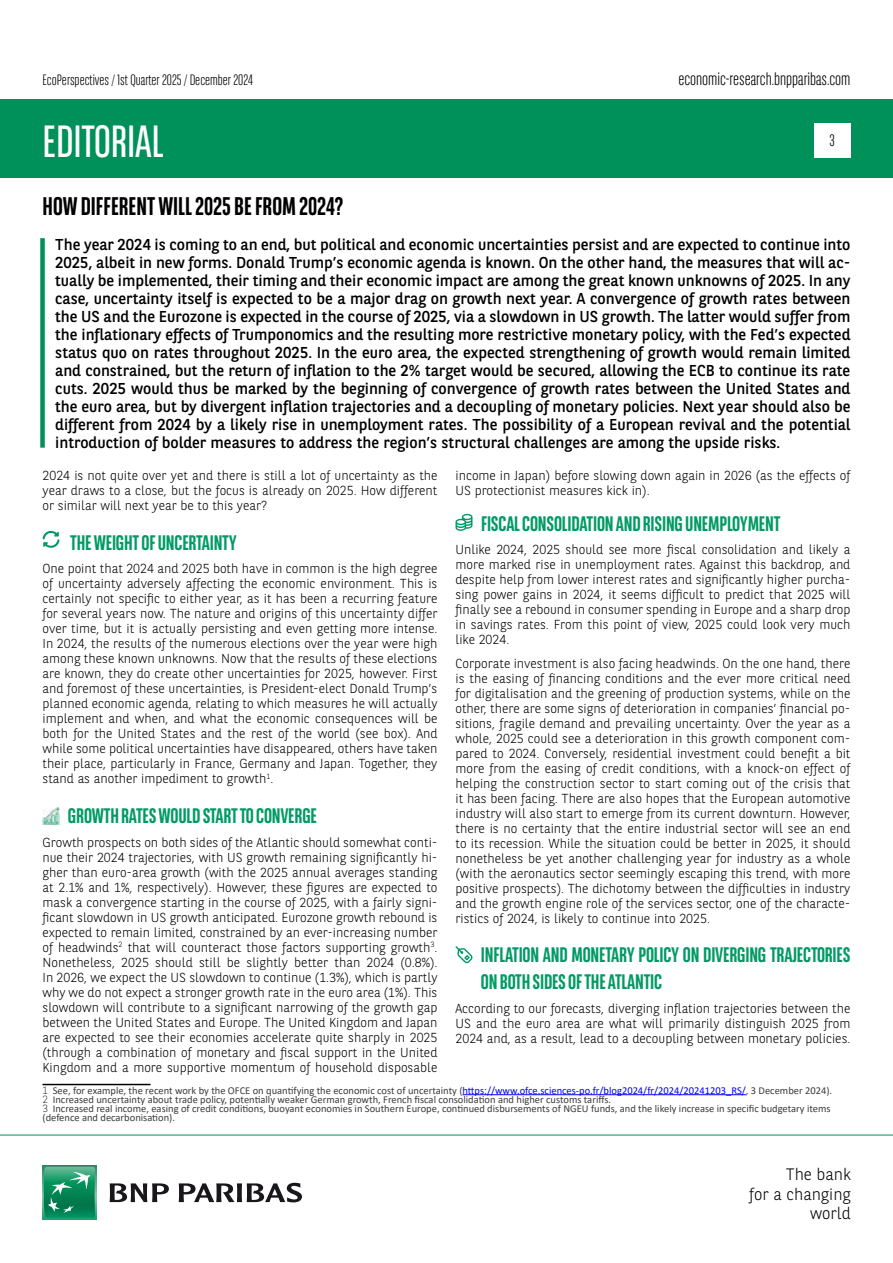
<style>
.page{position:relative;width:893px;height:1263px;background:#fff}
.page>*{position:absolute;margin:0;border:0;box-sizing:border-box;transform-origin:0 0}
.t1{font:45px "BNPP Sans Condensed";color:#fff}
.t2{font:700 25.5px "BNPP Sans Condensed";color:#000}
.t3{font:700 21px/27px "BNPP Sans Condensed";letter-spacing:-.01em;color:#009a64}
.t4{font:300 18px "BNPP Sans Condensed";color:#000}
.t5{font:300 16.5px/19.8px "BNPP Sans";color:#000;text-align:right}
.t6{font:300 16.5px "BNPP Sans Condensed";color:#000}
.t7{font:15.75px/18px "BNPP Sans";color:#000;text-align:justify}
.t8{font:300 15px "BNPP Sans Condensed";color:#000}
.t9{font:300 13.05px/15px "BNPP Sans";color:#000;text-align:justify}
.t10{font:10.5px/9px "Calibri";color:#3c3c3b}
.s1{font-family:"BNPP Sans";font-weight:300}
.s2{color:#00f}
</style>
<div class="page">
<div style="left:1px;top:99px;width:892px;height:78px;background:#00915b"></div>
<svg style="left:43px;top:1166px;width:53px;height:53px"></svg>
<svg style="left:44px;top:1167px;width:51px;height:51px;background:#26996e"></svg>
<svg style="left:110px;top:1183px;width:59px;height:19px"></svg>
<svg style="left:179px;top:1183px;width:123px;height:19px"></svg>
<hr style="left:0;top:1135px;width:893px;height:1px;background:#00915b">
<div style="left:814px;top:123px;width:36px;height:34px;background:#fff"></div>
<div style="left:40px;top:238px;width:5px;height:210px;background:#00915b"></div>
<hr style="left:43px;top:1084px;width:108px;height:1px;background:#000">
<hr style="left:462px;top:1094px;width:284px;height:1px;background:#00f">
<svg style="left:455px;top:946px;width:17px;height:17px"></svg>
<img style="left:42px;top:808px;width:17px;height:17px">
<svg style="left:455px;top:514px;width:17px;height:17px"></svg>
<svg style="left:43px;top:531px;width:16px;height:17px"></svg>
<p class="t8" style="left:43px;top:70px;width:212px">EcoPerspectives / 1st Quarter 2025 / December 2024</p>
<h3 class="t4" style="left:678px;top:67px;width:174px">economic-research.bnpparibas.com</h3>
<h1 class="t1" style="left:43px;top:113px;width:123px">EDITORIAL</h1>
<h2 class="t2" style="left:43px;top:191px;width:302px">HOW DIFFERENT WILL 2025 BE FROM 2024?</h2>
<p class="t6" style="left:829px;top:130px;width:7px">3</p>
<p class="t7" style="left:55px;top:235px;width:797px">The year 2024 is coming to an end, but political and economic uncertainties persist and are expected to continue into 2025, albeit in new forms. Donald Trump’s economic agenda is known. On the other hand, the measures that will ac&shy;tually be implemented, their timing and their economic impact are among the great known unknowns of 2025. In any case, uncertainty itself is expected to be a major drag on growth next year. A convergence of growth rates between the US and the Eurozone is expected in the course of 2025, via a slowdown in US growth. The latter would suffer from the inflationary effects of Trumponomics and the resulting more restrictive monetary policy, with the Fed’s expected status quo on rates throughout 2025. In the euro area, the expected strengthening of growth would remain limited and constrained, but the return of inflation to the 2% target would be secured, allowing the ECB to continue its rate cuts. 2025 would thus be marked by the beginning of convergence of growth rates between the United States and the euro area, but by divergent inflation trajectories and a decoupling of monetary policies. Next year should also be different from 2024 by a likely rise in unemployment rates. The possibility of a European revival and the potential introduction of bolder measures to address the region’s structural challenges are among the upside risks.</p>
<p class="t9" style="left:43px;top:467px;width:397px">2024 is not quite over yet and there is still a lot of uncertainty as the year draws to a close, but the focus is already on 2025. How different or similar will next year be to this year?</p>
<h3 class="t3" style="left:70px;top:529px;width:168px">THE WEIGHT OF UNCERTAINTY</h3>
<p class="t9" style="left:43px;top:561px;width:397px">One point that 2024 and 2025 both have in common is the high degree of uncertainty adversely affecting the economic environment. This is certainly not specific to either year, as it has been a recurring feature for several years now. The nature and origins of this uncertainty differ over time, but it is actually persisting and even getting more intense.<br>In 2024, the results of the numerous elections over the year were high among these known unknowns. Now that the results of these elections are known, they do create other uncertainties for 2025, however. First and foremost of these uncertainties, is President-elect Donald Trump’s planned economic agenda, relating to which measures he will actually implement and when, and what the economic consequences will be both for the United States and the rest of the world (see box). And while some political uncertainties have disappeared, others have taken their place, particularly in France, Germany and Japan. Together, they stand as another impediment to growth<sup>1</sup>.</p>
<h3 class="t3" style="left:68px;top:802px;width:251px">GROWTH RATES WOULD START TO CONVERGE</h3>
<p class="t9" style="left:43px;top:834px;width:396px">Growth prospects on both sides of the Atlantic should somewhat conti&shy;nue their 2024 trajectories, with US growth remaining significantly hi&shy;gher than euro-area growth (with the 2025 annual averages standing at 2.1% and 1%, respectively). However, these figures are expected to mask a convergence starting in the course of 2025, with a fairly signi&shy;ficant slowdown in US growth anticipated. Eurozone growth rebound is expected to remain limited, constrained by an ever-increasing number of headwinds<sup>2</sup> that will counteract those factors supporting growth<sup>3</sup>.<br>Nonetheless, 2025 should still be slightly better than 2024 (0.8%).<br>In 2026, we expect the US slowdown to continue (1.3%), which is partly why we do not expect a stronger growth rate in the euro area (1%). This slowdown will contribute to a significant narrowing of the growth gap between the United States and Europe. The United Kingdom and Japan are expected to see their economies accelerate quite sharply in 2025 (through a combination of monetary and fiscal support in the United Kingdom and a more supportive momentum of household disposable</p>
<p class="t9" style="left:455px;top:467px;width:396px">income in Japan) before slowing down again in 2026 (as the effects of<br>US protectionist measures kick in).</p>
<h3 class="t3" style="left:481px;top:510px;width:301px">FISCAL CONSOLIDATION AND RISING UNEMPLOYMENT</h3>
<p class="t9" style="left:455px;top:541px;width:396px">Unlike 2024, 2025 should see more fiscal consolidation and likely a more marked rise in unemployment rates. Against this backdrop, and despite help from lower interest rates and significantly higher purcha&shy;sing power gains in 2024, it seems difficult to predict that 2025 will finally see a rebound in consumer spending in Europe and a sharp drop in savings rates. From this point of view, 2025 could look very much like 2024.</p>
<p class="t9" style="left:455px;top:655px;width:396px">Corporate investment is also facing headwinds. On the one hand, there is the easing of financing conditions and the ever more critical need for digitalisation and the greening of production systems, while on the other, there are some signs of deterioration in companies’ financial po&shy;sitions, fragile demand and prevailing uncertainty. Over the year as a whole, 2025 could see a deterioration in this growth component com&shy;pared to 2024. Conversely, residential investment could benefit a bit more from the easing of credit conditions, with a knock-on effect of helping the construction sector to start coming out of the crisis that it has been facing. There are also hopes that the European automotive industry will also start to emerge from its current downturn. However, there is no certainty that the entire industrial sector will see an end to its recession. While the situation could be better in 2025, it should nonetheless be yet another challenging year for industry as a whole (with the aeronautics sector seemingly escaping this trend, with more positive prospects). The dichotomy between the difficulties in industry and the growth engine role of the services sector, one of the characte&shy;ristics of 2024, is likely to continue into 2025.</p>
<h3 class="t3" style="left:481px;top:942px;width:371px">INFLATION AND MONETARY POLICY ON DIVERGING TRAJECTORIES<br>ON BOTH SIDES OF THE ATLANTIC</h3>
<p class="t9" style="left:455px;top:1000px;width:396px">According to our forecasts, diverging inflation trajectories between the US and the euro area are what will primarily distinguish 2025 from 2024 and, as a result, lead to a decoupling between monetary policies.</p>
<p class="t10" style="left:43px;top:1085px;width:791px"><span class="s1">1</span> See, for example, the recent work by the OFCE on quantifying the economic cost of uncertainty (<span class="s2">https://www.ofce.sciences-po.fr/blog2024/fr/2024/20241203_RS/</span>, 3 December 2024).<br><span class="s1">2</span> Increased uncertainty about trade policy, potentially weaker German growth, French fiscal consolidation and higher customs tariffs.<br><span class="s1">3</span> Increased real income, easing of credit conditions, buoyant economies in Southern Europe, continued disbursements of NGEU funds, and the likely increase in specific budgetary items (defence and decarbonisation).</p>
<p class="t5" style="left:749px;top:1163px;width:103px">The bank<br>for a changing world</p>
</div>
